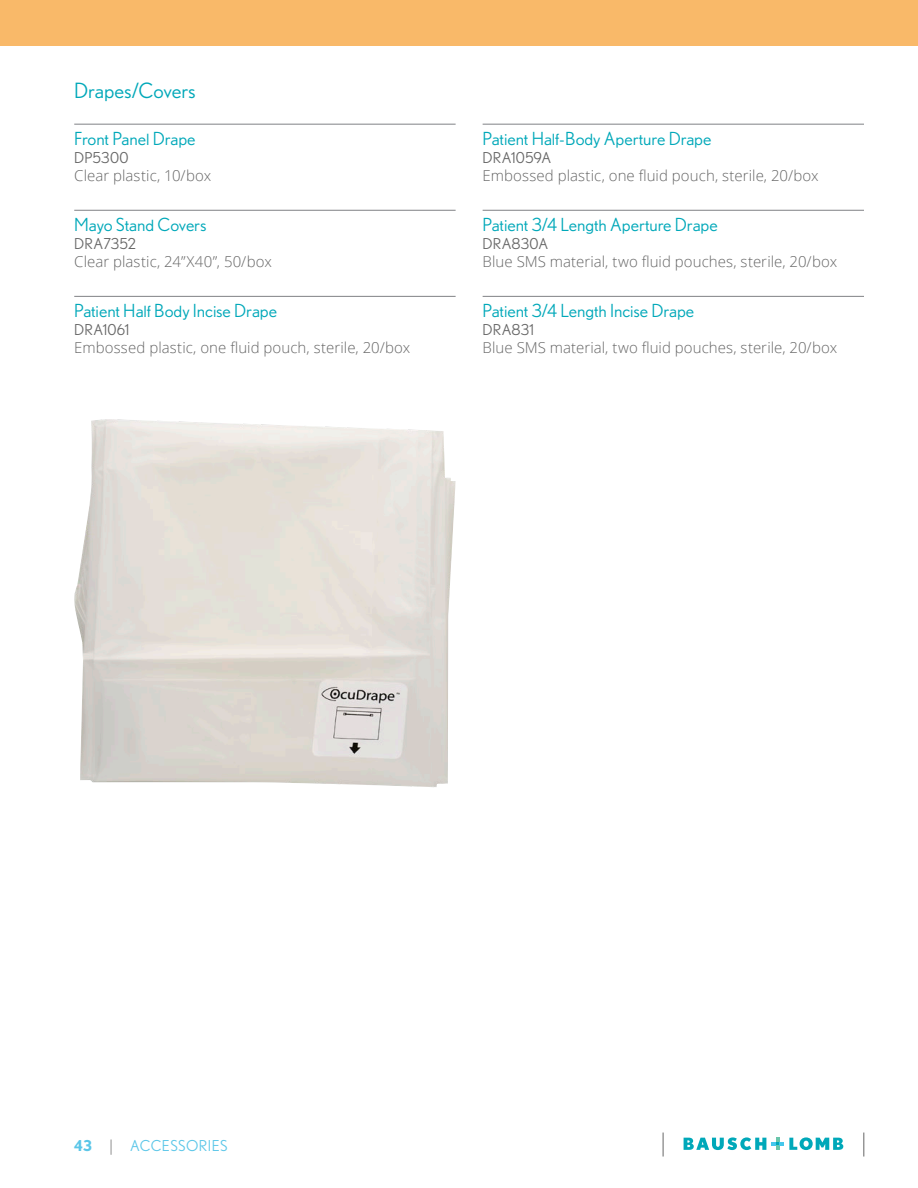
<style>
.page{position:relative;width:918px;height:1188px;background:#fff}
.page>*{position:absolute;margin:0;border:0;box-sizing:border-box;transform-origin:0 0}
.Item_grouping{font:21px "Nobel BL";letter-spacing:-.005em;color:#00a8b9}
.Item{font:18px "Nobel BL";letter-spacing:-.005em;color:#00a8b9}
.Item_Detail{font:300 15px "Open Sans";letter-spacing:.005em;color:#666}
.Item_number{font:15px "Nobel BL";letter-spacing:.01em;color:#666}
.t1{font:15px "Nobel BL";letter-spacing:.025em;color:#5bc6e8}
.s1{font-weight:700}
.s2{font-family:"Open Sans";font-weight:300;color:#666}
</style>
<div class="page">
<svg style="left:663px;top:1133px;width:1px;height:24px"></svg>
<svg style="left:864px;top:1133px;width:1px;height:24px"></svg>
<svg style="left:684px;top:1137px;width:82px;height:13px"></svg>
<svg style="left:772px;top:1137px;width:71px;height:13px"></svg>
<div style="left:0;top:0;width:918px;height:46px;background:#f9b969"></div>
<hr style="left:74px;top:124px;width:382px;height:1px;background:#808185">
<hr style="left:74px;top:210px;width:382px;height:1px;background:#808185">
<hr style="left:74px;top:296px;width:382px;height:1px;background:#808185">
<hr style="left:483px;top:124px;width:381px;height:1px;background:#808185">
<hr style="left:483px;top:210px;width:381px;height:1px;background:#808185">
<hr style="left:483px;top:296px;width:381px;height:1px;background:#808185">
<img style="left:74px;top:419px;width:382px;height:368px">
<p class="Item_grouping" style="left:74px;top:78px;width:123px">Drapes/Covers</p>
<p class="Item" style="left:74px;top:128px;width:123px">Front Panel Drape</p>
<p class="Item_number" style="left:74px;top:149px;width:56px">DP5300</p>
<p class="Item_Detail" style="left:74px;top:165px;width:138px">Clear plastic, 10/box</p>
<p class="Item" style="left:74px;top:214px;width:134px">Mayo Stand Covers</p>
<p class="Item_number" style="left:74px;top:235px;width:63px">DRA7352</p>
<p class="Item_Detail" style="left:74px;top:251px;width:199px">Clear plastic, 24”X40”, 50/box</p>
<p class="Item" style="left:74px;top:300px;width:204px">Patient Half Body Incise Drape</p>
<p class="Item_number" style="left:74px;top:321px;width:56px">DRA1061</p>
<p class="Item_Detail" style="left:74px;top:337px;width:338px">Embossed plastic, one fluid pouch, sterile, 20/box</p>
<p class="Item" style="left:483px;top:128px;width:230px">Patient Half-Body Aperture Drape</p>
<p class="Item_number" style="left:483px;top:149px;width:71px">DRA1059A</p>
<p class="Item_Detail" style="left:483px;top:165px;width:338px">Embossed plastic, one fluid pouch, sterile, 20/box</p>
<p class="Item" style="left:483px;top:214px;width:237px">Patient 3/4 Length Aperture Drape</p>
<p class="Item_number" style="left:483px;top:235px;width:67px">DRA830A</p>
<p class="Item_Detail" style="left:483px;top:251px;width:356px">Blue SMS material, two fluid pouches, sterile, 20/box</p>
<p class="Item" style="left:483px;top:300px;width:213px">Patient 3/4 Length Incise Drape</p>
<p class="Item_number" style="left:483px;top:321px;width:53px">DRA831</p>
<p class="Item_Detail" style="left:483px;top:337px;width:356px">Blue SMS material, two fluid pouches, sterile, 20/box</p>
<p class="t1" style="left:74px;top:1137px;width:155px"><span class="s1">43</span> <span class="s2">|</span> ACCESSORIES</p>
</div>
